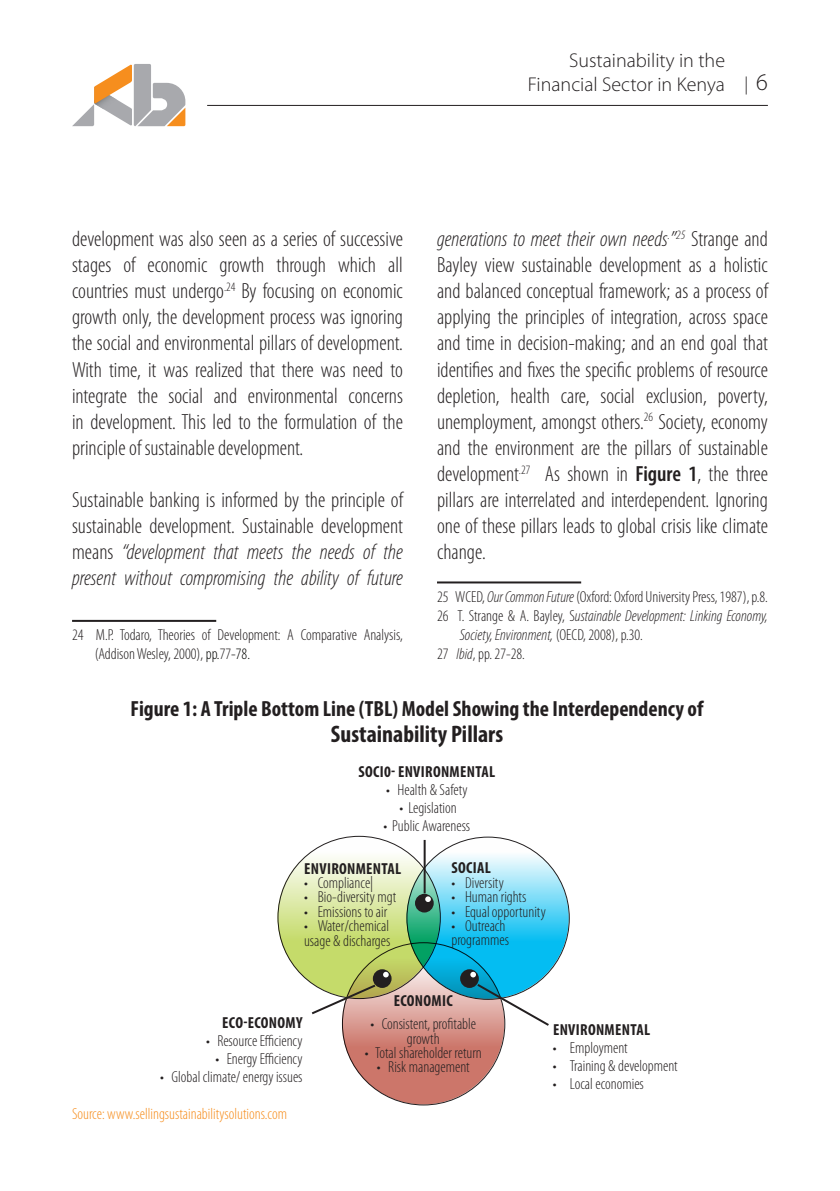
<style>
.page{position:relative;width:840px;height:1191px;background:#fff}
.page>*{position:absolute;margin:0;border:0;box-sizing:border-box;transform-origin:0 0}
.t1{font:700 condensed 24px "Myriad Pro";color:#231f20}
.t2{font:300 condensed 22px/26px "Myriad Pro";color:#231f20;text-align:justify}
.t3{font:700 condensed 22px "Myriad Pro";color:#231f20}
.t4{font:300 20px/24px "Myriad Pro";color:#231f20;text-align:right}
.t5{font:300 18px "Myriad Pro";color:#231f20}
.t6{font:300 condensed 16px/14.4px "Myriad Pro";color:#231f20}
.t7{font:italic 300 condensed 16px "Myriad Pro";color:#231f20}
.t8{font:700 condensed 16px "Myriad Pro";letter-spacing:.02em;color:#231f20}
.t9{font:300 condensed 16px "Myriad Pro";color:#f68e1e}
.s1{font-size:24px}
.s2{font-style:italic}
.s3{font-weight:600}
.s4{font-style:normal}
.s5{color:#040503}
</style>
<div class="page">
<svg style="left:72px;top:64px;width:113px;height:62px"></svg>
<hr style="left:207px;top:105px;width:560px;height:1px;background:#231f20">
<hr style="left:72px;top:620px;width:144px;height:2px;background:#231f20">
<hr style="left:437px;top:581px;width:144px;height:2px;background:#231f20">
<svg style="left:277px;top:836px;width:162px;height:162px"></svg>
<svg style="left:406px;top:836px;width:162px;height:163px"></svg>
<svg style="left:342px;top:942px;width:162px;height:162px"></svg>
<div style="left:415px;top:893px;width:18px;height:19px;background:#231f20;border-radius:50%"></div>
<svg style="left:425px;top:896px;width:5px;height:6px"></svg>
<div style="left:372px;top:969px;width:19px;height:19px;background:#231f20;border-radius:50%"></div>
<svg style="left:383px;top:971px;width:5px;height:6px"></svg>
<div style="left:460px;top:969px;width:18px;height:19px;background:#231f20;border-radius:50%"></div>
<hr style="left:423px;top:840px;width:2px;height:53px;background:#231f20">
<svg style="left:470px;top:971px;width:81px;height:56px"></svg>
<svg style="left:310px;top:983px;width:67px;height:33px"></svg>
<p class="t4" style="left:527px;top:48px;width:198px">Sustainability in the<br>Financial Sector in Kenya</p>
<p class="t5" style="left:744px;top:74px;width:25px">| <span class="s1">6</span></p>
<p class="t2" style="left:437px;top:226px;width:332px"><span class="s2">generations to meet their own needs</span><sup>.</sup><span class="s2">”</span><sup>25</sup> Strange and Bayley view sustainable development as a holistic and balanced conceptual framework; as a process of applying the principles of integration, across space and time in decision-making; and an end goal that identifies and fixes the specific problems of resource depletion, health care, social exclusion, poverty, unemployment, amongst others.<sup>26</sup> Society, economy and the environment are the pillars of sustainable development<sup>.27</sup> As shown in <span class="s3">Figure 1</span>, the three pillars are interrelated and interdependent. Ignoring one of these pillars leads to global crisis like climate change.</p>
<p class="t6" style="left:437px;top:589px;width:332px">25 WCED, <span class="s2">Our Common Future</span> (Oxford: Oxford University Press, 1987), p.8.</p>
<p class="t7" style="left:437px;top:607px;width:332px"><span class="s4">26 T. Strange &amp; A. Bayley, S</span>ustainable Development: Linking Economy,</p>
<p class="t7" style="left:459px;top:626px;width:185px">Society, Environment, <span class="s4">(OECD, 2008), p.30.</span></p>
<p class="t6" style="left:437px;top:647px;width:89px">27 <span class="s2">Ibid</span>, pp. 27-28.</p>
<p class="t3" style="left:130px;top:694px;width:574px">Figure 1: A Triple Bottom Line (TBL) Model Showing the Interdependency of</p>
<p class="t1" style="left:331px;top:719px;width:174px">Sustainability Pillars</p>
<p class="t2" style="left:72px;top:226px;width:332px">development was also seen as a series of successive stages of economic growth through which all countries must undergo<sup>.24</sup> By focusing on economic growth only, the development process was ignoring the social and environmental pillars of development.<br>With time, it was realized that there was need to integrate the social and environmental concerns in development. This led to the formulation of the principle of sustainable development.</p>
<p class="t2" style="left:72px;top:487px;width:332px">Sustainable banking is informed by the principle of sustainable development. Sustainable development means <span class="s2">“development that meets the needs of the present without compromising the ability of future</span></p>
<p class="t6" style="left:95px;top:625px;width:309px;line-height:19.2px;text-indent:-23px">24 M.P. Todaro, Theories of Development: A Comparative Analysis, (Addison Wesley, 2000), <span class="s5">pp.</span>77<span class="s5">-78.</span></p>
<p class="t8" style="left:358px;top:761px;width:125px">SOCI0- Environmental</p>
<p class="t6" style="left:386px;top:782px;width:83px">• Health &amp; Safety</p>
<p class="t6" style="left:399px;top:800px;width:59px">• Legislation</p>
<p class="t6" style="left:383px;top:818px;width:88px">• Public Awareness</p>
<p class="t8" style="left:304px;top:858px;width:85px">Environmental</p>
<p class="t6" style="left:304px;top:876px;width:71px">• Compliance|</p>
<p class="t6" style="left:304px;top:890px;width:94px">• Bio-diversity mgt</p>
<p class="t6" style="left:304px;top:904px;width:85px">• Emissions toair</p>
<p class="t6" style="left:304px;top:919px;width:88px">• Water/chemical usage &amp; discharges</p>
<p class="t8" style="left:451px;top:858px;width:41px">SOCIAL</p>
<p class="t6" style="left:451px;top:875px;width:54px">• Diversity</p>
<p class="t6" style="left:451px;top:890px;width:76px">• Human rights</p>
<p class="t6" style="left:451px;top:904px;width:96px">• Equalopportunity</p>
<p class="t6" style="left:451px;top:919px;width:59px">• Outreach programmes</p>
<p class="t8" style="left:222px;top:1012px;width:82px">ECO-ECONOMY</p>
<p class="t6" style="left:206px;top:1033px;width:98px">• Resource Efficiency</p>
<p class="t6" style="left:215px;top:1051px;width:89px">• Energy Efficiency</p>
<p class="t6" style="left:160px;top:1069px;width:144px">• Global climate/ energy issues</p>
<p class="t9" style="left:72px;top:1105px;width:216px">Source: www.sellingsustainabilitysolutions.com</p>
<p class="t8" style="left:393px;top:990px;width:60px">ECONOMIC</p>
<p class="t6" style="left:370px;top:1017px;width:107px;text-align:center">• Consistent, profitable growth</p>
<p class="t6" style="left:364px;top:1045px;width:118px">• Total shareholder return</p>
<p class="t6" style="left:376px;top:1060px;width:94px">• Risk management</p>
<p class="t8" style="left:552px;top:1019px;width:85px">Environmental</p>
<p class="t6" style="left:552px;top:1041px;width:76px">• Employment</p>
<p class="t6" style="left:552px;top:1059px;width:126px">• Training &amp; development</p>
<p class="t6" style="left:552px;top:1077px;width:92px">• Localeconomies</p>
</div>
